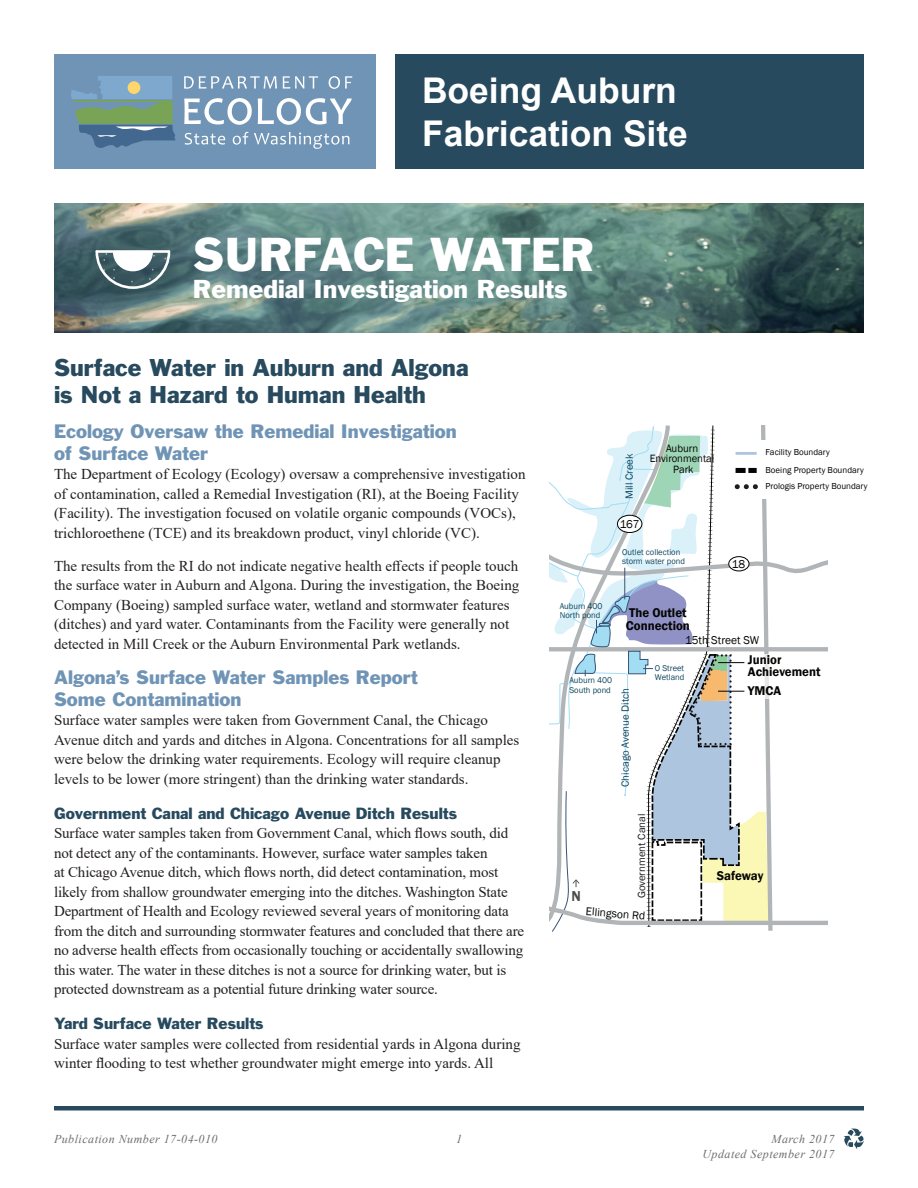
<style>
.page{position:relative;width:918px;height:1188px;background:#fff}
.page>*{position:absolute;margin:0;border:0;box-sizing:border-box;transform-origin:0 0}
.t1{font:43.95px "Franklin Gothic";color:#fff}
.t2{font:700 35.4px/42.6px "Arial";color:#fff}
.t3{font:24px "Franklin Gothic";color:#fff}
.t4{font:22.5px/27px "Franklin Gothic";color:#274a5e}
.t5{font:18px/21.6px "Franklin Gothic";color:#7094b5}
.t6{font:15px/19.5px "Times New Roman";color:#231f20}
.t7{font:15px "Franklin Gothic";color:#274a5e}
.t8{font:600 14.85px "Franklin Gothic";color:#4c4d4d}
.t9{font:600 13.05px/12.1px "Franklin Gothic";color:#040503}
.t10{font:italic 12px/14.4px "Times New Roman";letter-spacing:.04em;color:#6c6d70;text-align:right}
.t11{font:11.7px "Franklin Gothic";color:#040503}
.t12{font:10.8px/10.4px "Franklin Gothic";color:#040503;text-align:center}
.t13{font:10.65px "Franklin Gothic";color:#0e465d}
.t14{font:10.65px "Franklin Gothic";color:#201d1e}
.t15{font:9px/17.9px "Franklin Gothic";color:#040503}
.t16{font:8.7px/9.1px "Franklin Gothic";color:#0e465d}
.t17{font:5.55px "Franklin Gothic";color:#040503}
</style>
<div class="page">
<svg style="left:844px;top:1129px;width:20px;height:20px"></svg>
<img style="left:54px;top:203px;width:810px;height:130px">
<div style="left:54px;top:54px;width:321px;height:115px;background:#7094b5"></div>
<div style="left:396px;top:54px;width:468px;height:115px;background:#274a5e"></div>
<svg style="left:184px;top:76px;width:168px;height:13px"></svg>
<svg style="left:185px;top:132px;width:164px;height:17px"></svg>
<svg style="left:184px;top:98px;width:168px;height:27px"></svg>
<svg style="left:71px;top:76px;width:105px;height:72px"></svg>
<hr style="left:54px;top:1106px;width:810px;height:4px;background:#274a5e">
<svg style="left:94px;top:249px;width:78px;height:41px"></svg>
<svg style="left:549px;top:426px;width:278px;height:506px"></svg>
<h2 class="t2" style="left:422px;top:70px;width:268px">Boeing Auburn<br>Fabrication Site</h2>
<h1 class="t1" style="left:193px;top:226px;width:403px">SURFACE WATER</h1>
<h3 class="t3" style="left:193px;top:274px;width:376px">Remedial Investigation Results</h3>
<h3 class="t4" style="left:54px;top:354px;width:416px">Surface Water in Auburn and Algona is Not a Hazard to Human Health</h3>
<p class="t5" style="left:54px;top:421px;width:404px">Ecology Oversaw the Remedial Investigation of Surface Water</p>
<p class="t6" style="left:54px;top:464px;width:473px">The Department of Ecology (Ecology) oversaw a comprehensive investigation of contamination, called a Remedial Investigation (RI), at the Boeing Facility (Facility). The investigation focused on volatile organic compounds (VOCs), trichloroethene (TCE) and its breakdown product, vinyl chloride (VC).</p>
<p class="t6" style="left:54px;top:556px;width:467px">The results from the RI do not indicate negative health effects if people touch the surface water in Auburn and Algona. During the investigation, the Boeing Company (Boeing) sampled surface water, wetland and stormwater features (ditches) and yard water. Contaminants from the Facility were generally not detected in Mill Creek or the Auburn Environmental Park wetlands.</p>
<p class="t5" style="left:54px;top:666px;width:365px">Algona’s Surface Water Samples Report<br>Some Contamination</p>
<p class="t6" style="left:54px;top:710px;width:467px">Surface water samples were taken from Government Canal, the Chicago Avenue ditch and yards and ditches in Algona. Concentrations for all samples were below the drinking water requirements. Ecology will require cleanup levels to be lower (more stringent) than the drinking water standards.</p>
<p class="t7" style="left:54px;top:804px;width:405px">Government Canal and Chicago Avenue Ditch Results</p>
<p class="t6" style="left:54px;top:823px;width:472px">Surface water samples taken from Government Canal, which flows south, did not detect any of the contaminants. However, surface water samples taken<br>at Chicago Avenue ditch, which flows north, did detect contamination, most likely from shallow groundwater emerging into the ditches. Washington State Department of Health and Ecology reviewed several years of monitoring data from the ditch and surrounding stormwater features and concluded that there are no adverse health effects from occasionally touching or accidentally swallowing this water. The water in these ditches is not a source for drinking water, but is protected downstream as a potential future drinking water source.</p>
<p class="t7" style="left:54px;top:1014px;width:211px">Yard Surface Water Results</p>
<p class="t6" style="left:54px;top:1034px;width:468px">Surface water samples were collected from residential yards in Algona during winter flooding to test whether groundwater might emerge into yards. All</p>
<p class="t13" style="left:623px;top:499px;width:47px;rotate:-90deg">Mill Creek</p>
<p class="t11" style="left:620px;top:517px;width:21px">167</p>
<p class="t12" style="left:650px;top:443px;width:66px">Auburn<br>Environmental<br>Park</p>
<p class="t16" style="left:622px;top:548px;width:64px">Outlet collection storm water pond</p>
<p class="t17" style="left:755px;top:447px;width:41px">Facility Boundary</p>
<p class="t17" style="left:755px;top:468px;width:63px">Prologis Property Boundary</p>
<p class="t15" style="left:766px;top:444px;width:100px">Facility Boundary<br>Boeing Property Boundary</p>
<p class="t15" style="left:766px;top:478px;width:103px">Prologis Property Boundary</p>
<p class="t11" style="left:732px;top:556px;width:15px">18</p>
<p class="t16" style="left:560px;top:601px;width:44px">Auburn 400<br>North pond</p>
<p class="t16" style="left:569px;top:675px;width:44px;line-height:10.4px">Auburn 400<br>South pond</p>
<p class="t9" style="left:626px;top:607px;width:66px">The Outlet<br>Connection</p>
<p class="t11" style="left:685px;top:633px;width:75px">15th Street SW</p>
<p class="t13" style="left:619px;top:787px;width:100px;rotate:-90deg">Chicago Avenue Ditch</p>
<p class="t16" style="left:655px;top:664px;width:31px">O Street<br>Wetland</p>
<p class="t9" style="left:748px;top:653px;width:74px">Junior<br>Achievement</p>
<p class="t9" style="left:748px;top:684px;width:35px">YMCA</p>
<p class="t8" style="left:571px;top:887px;width:11px">N</p>
<p class="t14" style="left:635px;top:898px;width:86px;rotate:-90deg">Government Canal</p>
<p class="t9" style="left:717px;top:869px;width:48px">Safeway</p>
<p class="t11" style="left:586px;top:904px;width:61px;rotate:5deg">Ellingson Rd</p>
<p class="t10" style="left:54px;top:1132px;width:165px">Publication Number 17-04-010</p>
<p class="t10" style="left:456px;top:1132px;width:7px">1</p>
<p class="t10" style="left:702px;top:1132px;width:134px">March 2017<br>Updated September 2017</p>
</div>
